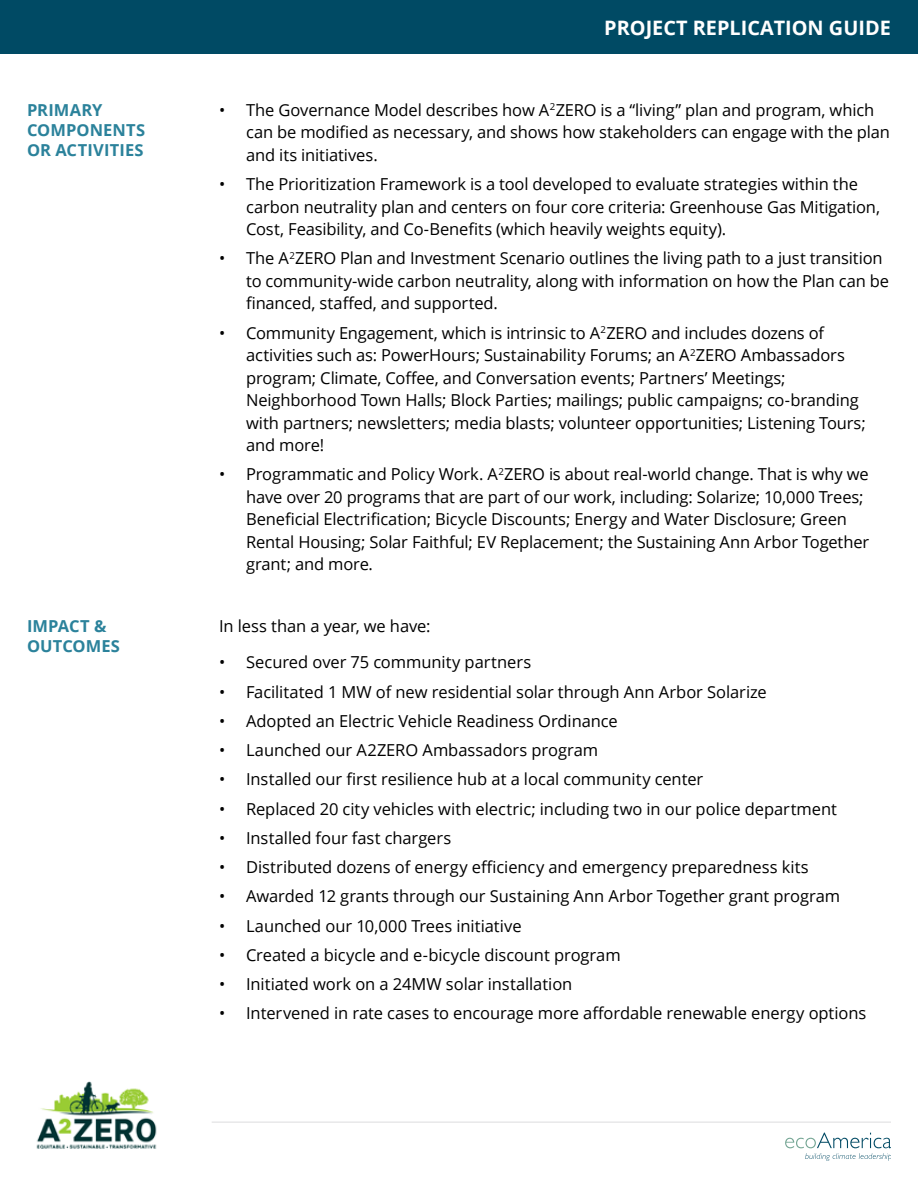
<style>
.page{position:relative;width:918px;height:1188px;background:#fff}
.page>*{position:absolute;margin:0;border:0;box-sizing:border-box;transform-origin:0 0}
.t1{font:700 19.95px "Open Sans";color:#fff}
.t2{font:16.5px/22.5px "Open Sans";letter-spacing:-.005em;color:#000}
.t3{font:700 16.5px/19.8px "Open Sans";letter-spacing:.005em;color:#2b829b}
</style>
<div class="page">
<div style="left:0;top:0;width:918px;height:54px;background:#004a64"></div>
<hr style="left:212px;top:1122px;width:679px;height:1px;background:#dcddde">
<svg style="left:785px;top:1133px;width:106px;height:28px"></svg>
<img style="left:36px;top:1081px;width:121px;height:68px">
<p class="t3" style="left:27px;top:100px;width:120px">PRIMARY<br>COMPONENTS<br>OR ACTIVITIES</p>
<p class="t1" style="left:604px;top:13px;width:288px">PROJECT REPLICATION GUIDE</p>
<p class="t2" style="left:246px;top:98px;width:645px;text-indent:-27px">• The Governance Model describes how A<sup>2</sup>ZERO is a “living” plan and program, which can be modified as necessary, and shows how stakeholders can engage with the plan and its initiatives.</p>
<p class="t2" style="left:246px;top:173px;width:636px;text-indent:-27px">• The Prioritization Framework is a tool developed to evaluate strategies within the carbon neutrality plan and centers on four core criteria: Greenhouse Gas Mitigation,<br>Cost, Feasibility, and Co-Benefits (which heavily weights equity).</p>
<p class="t2" style="left:246px;top:247px;width:645px;text-indent:-27px">• The A<sup>2</sup>ZERO Plan and Investment Scenario outlines the living path to a just transition to community-wide carbon neutrality, along with information on how the Plan can be financed, staffed, and supported.</p>
<p class="t2" style="left:246px;top:321px;width:621px;text-indent:-27px">• Community Engagement, which is intrinsic to A<sup>2</sup>ZERO and includes dozens of activities such as: PowerHours; Sustainability Forums; an A<sup>2</sup>ZERO Ambassadors program; Climate, Coffee, and Conversation events; Partners’ Meetings; Neighborhood Town Halls; Block Parties; mailings; public campaigns; co-branding with partners; newsletters; media blasts; volunteer opportunities; Listening Tours; and more!</p>
<p class="t2" style="left:246px;top:463px;width:625px;text-indent:-27px">• Programmatic and Policy Work. A<sup>2</sup>ZERO is about real-world change. That is why we have over 20 programs that are part of our work, including: Solarize; 10,000 Trees; Beneficial Electrification; Bicycle Discounts; Energy and Water Disclosure; Green Rental Housing; Solar Faithful; EV Replacement; the Sustaining Ann Arbor Together grant; and more.</p>
<p class="t3" style="left:27px;top:616px;width:95px">IMPACT &amp;<br>OUTCOMES</p>
<p class="t2" style="left:219px;top:615px;width:213px">In less than a year, we have:</p>
<p class="t2" style="left:219px;top:651px;width:314px">• Secured over 75 community partners</p>
<p class="t2" style="left:219px;top:680px;width:549px">• Facilitated 1 MW of new residential solar through Ann Arbor Solarize</p>
<p class="t2" style="left:219px;top:709px;width:400px">• Adopted an Electric Vehicle Readiness Ordinance</p>
<p class="t2" style="left:219px;top:738px;width:381px">• Launched our A2ZERO Ambassadors program</p>
<p class="t2" style="left:219px;top:768px;width:486px">• Installed our first resilience hub at a local community center</p>
<p class="t2" style="left:219px;top:797px;width:619px">• Replaced 20 city vehicles with electric; including two in our police department</p>
<p class="t2" style="left:219px;top:826px;width:234px">• Installed four fast chargers</p>
<p class="t2" style="left:219px;top:856px;width:591px">• Distributed dozens of energy efficiency and emergency preparedness kits</p>
<p class="t2" style="left:219px;top:885px;width:623px">• Awarded 12 grants through our Sustaining Ann Arbor Together grant program</p>
<p class="t2" style="left:219px;top:914px;width:304px">• Launched our 10,000 Trees initiative</p>
<p class="t2" style="left:219px;top:943px;width:403px">• Created a bicycle and e-bicycle discount program</p>
<p class="t2" style="left:219px;top:973px;width:355px">• Initiated work on a 24MW solar installation</p>
<p class="t2" style="left:219px;top:1002px;width:649px">• Intervened in rate cases to encourage more affordable renewable energy options</p>
</div>
